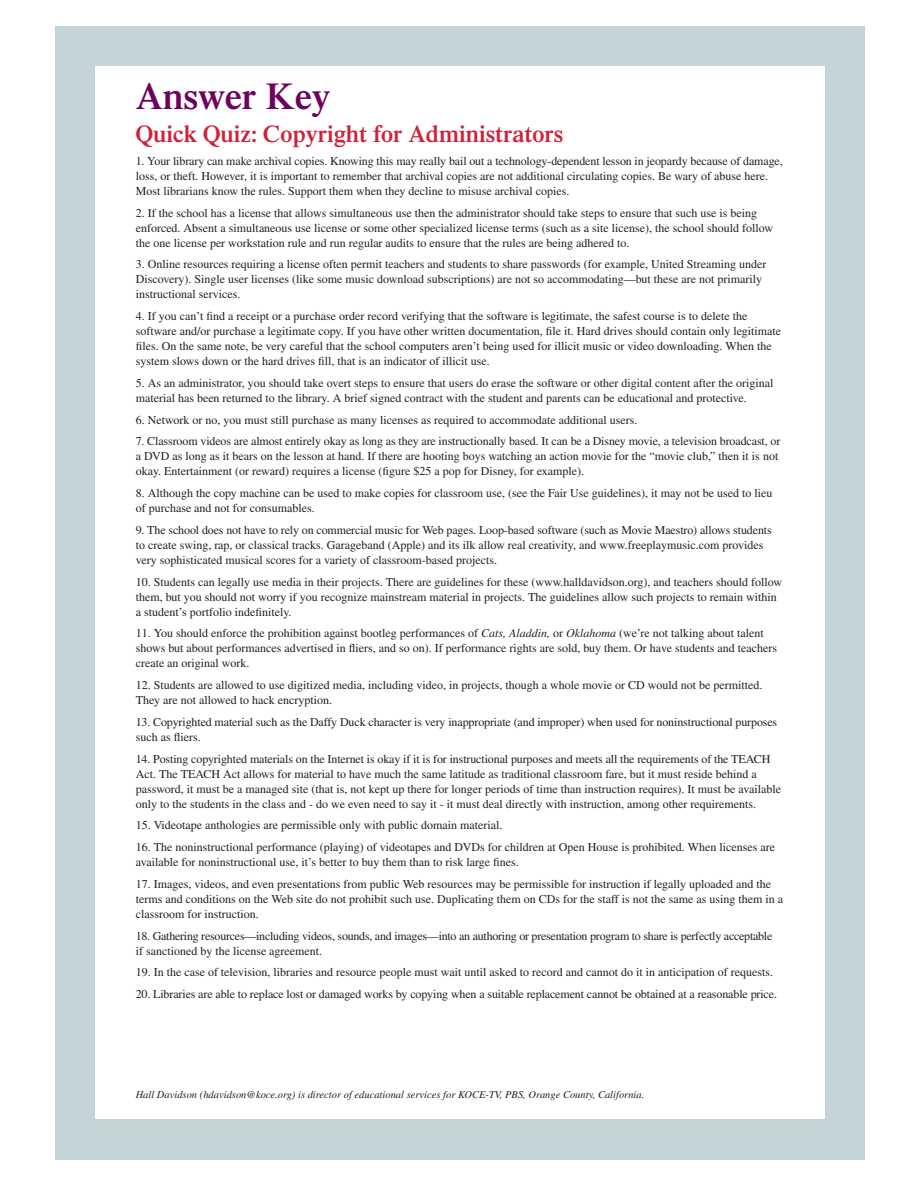
<style>
.page{position:relative;width:918px;height:1188px;background:#fff}
.page>*{position:absolute;margin:0;border:0;box-sizing:border-box;transform-origin:0 0}
.t1{font:600 37.5px "Times";color:#6e015e}
.t2{font:600 24px "Times";color:#d12138}
.t3{font:12px/15px "Times";color:#231f20}
.t4{font:12px/15px "Times";letter-spacing:-.02em;color:#231f20}
.t5{font:italic 10.5px "Times";color:#231f20}
.s1{font-style:italic}
</style>
<div class="page">
<div style="left:55px;top:26px;width:810px;height:1134px;background:#c4d3d7"></div>
<div style="left:95px;top:66px;width:729px;height:1053px;background:#fff"></div>
<h1 class="t1" style="left:136px;top:74px;width:196px">Answer Key</h1>
<h2 class="t2" style="left:136px;top:120px;width:429px">Quick Quiz: Copyright for Administrators</h2>
<p class="t3" style="left:136px;top:153px;width:649px">1. Your library can make archival copies. Knowing this may really bail out a technology-dependent lesson in jeopardy because of damage, loss, or theft. However, it is important to remember that archival copies are not additional circulating copies. Be wary of abuse here.<br>Most librarians know the rules. Support them when they decline to misuse archival copies.</p>
<p class="t3" style="left:136px;top:205px;width:639px">2. If the school has a license that allows simultaneous use then the administrator should take steps to ensure that such use is being enforced. Absent a simultaneous use license or some other specialized license terms (such as a site license), the school should follow the one license per workstation rule and run regular audits to ensure that the rules are being adhered to.</p>
<p class="t3" style="left:136px;top:257px;width:632px">3. Online resources requiring a license often permit teachers and students to share passwords (for example, United Streaming under<br>Discovery). Single user licenses (like some music download subscriptions) are not so accommodating—but these are not primarily instructional services.</p>
<p class="t3" style="left:136px;top:309px;width:647px">4. If you can’t find a receipt or a purchase order record verifying that the software is legitimate, the safest course is to delete the software and/or purchase a legitimate copy. If you have other written documentation, file it. Hard drives should contain only legitimate files. On the same note, be very careful that the school computers aren’t being used for illicit music or video downloading. When the system slows down or the hard drives fill, that is an indicator of illicit use.</p>
<p class="t3" style="left:136px;top:375px;width:639px">5. As an administrator, you should take overt steps to ensure that users do erase the software or other digital content after the original material has been returned to the library. A brief signed contract with the student and parents can be educational and protective.</p>
<p class="t3" style="left:136px;top:412px;width:503px">6. Network or no, you must still purchase as many licenses as required to accommodate additional users.</p>
<p class="t3" style="left:136px;top:434px;width:646px">7. Classroom videos are almost entirely okay as long as they are instructionally based. It can be a Disney movie, a television broadcast, or a DVD as long as it bears on the lesson at hand. If there are hooting boys watching an action movie for the “movie club,” then it is not okay. Entertainment (or reward) requires a license (figure $25 a pop for Disney, for example).</p>
<p class="t3" style="left:136px;top:486px;width:638px">8. Although the copy machine can be used to make copies for classroom use, (see the Fair Use guidelines), it may not be used to lieu of purchase and not for consumables.</p>
<p class="t3" style="left:136px;top:522px;width:638px">9. The school does not have to rely on commercial music for Web pages. Loop-based software (such as Movie Maestro) allows students to create swing, rap, or classical tracks. Garageband (Apple) and its ilk allow real creativity, and www.freeplaymusic.com provides very sophisticated musical scores for a variety of classroom-based projects.</p>
<p class="t3" style="left:136px;top:574px;width:648px">10. Students can legally use media in their projects. There are guidelines for these (www.halldavidson.org), and teachers should follow them, but you should not worry if you recognize mainstream material in projects. The guidelines allow such projects to remain within a student’s portfolio indefinitely.</p>
<p class="t3" style="left:136px;top:626px;width:643px">11. You should enforce the prohibition against bootleg performances of <span class="s1">Cats, Aladdin,</span> or <span class="s1">Oklahoma</span> (we’re not talking about talent shows but about performances advertised in fliers, and so on). If performance rights are sold, buy them. Or have students and teachers create an original work.</p>
<p class="t3" style="left:136px;top:678px;width:628px">12. Students are allowed to use digitized media, including video, in projects, though a whole movie or CD would not be permitted.<br>They are not allowed to hack encryption.</p>
<p class="t3" style="left:136px;top:714px;width:643px">13. Copyrighted material such as the Daffy Duck character is very inappropriate (and improper) when used for noninstructional purposes such as fliers.</p>
<p class="t3" style="left:136px;top:751px;width:647px">14. Posting copyrighted materials on the Internet is okay if it is for instructional purposes and meets all the requirements of the TEACH Act. The TEACH Act allows for material to have much the same latitude as traditional classroom fare, but it must reside behind a password, it must be a managed site (that is, not kept up there for longer periods of time than instruction requires). It must be available only to the students in the class and - do we even need to say it - it must deal directly with instruction, among other requirements.</p>
<p class="t3" style="left:136px;top:818px;width:368px">15. Videotape anthologies are permissible only with public domain material.</p>
<p class="t3" style="left:136px;top:840px;width:641px">16. The noninstructional performance (playing) of videotapes and DVDs for children at Open House is prohibited. When licenses are available for noninstructional use, it’s better to buy them than to risk large fines.</p>
<p class="t3" style="left:136px;top:876px;width:649px">17. Images, videos, and even presentations from public Web resources may be permissible for instruction if legally uploaded and the terms and conditions on the Web site do not prohibit such use. Duplicating them on CDs for the staff is not the same as using them in a classroom for instruction.</p>
<p class="t4" style="left:136px;top:928px;width:638px">18. Gathering resources—including videos, sounds, and images—into an authoring or presentation program to share is perfectly acceptable if sanctioned by the license agreement.</p>
<p class="t3" style="left:136px;top:965px;width:639px">19. In the case of television, libraries and resource people must wait until asked to record and cannot do it in anticipation of requests.</p>
<p class="t3" style="left:136px;top:987px;width:643px">20. Libraries are able to replace lost or damaged works by copying when a suitable replacement cannot be obtained at a reasonable price.</p>
<p class="t5" style="left:136px;top:1088px;width:510px">Hall Davidson (hdavidson@koce.org) is director of educational services for KOCE-TV, PBS, Orange County, California.</p>
</div>
